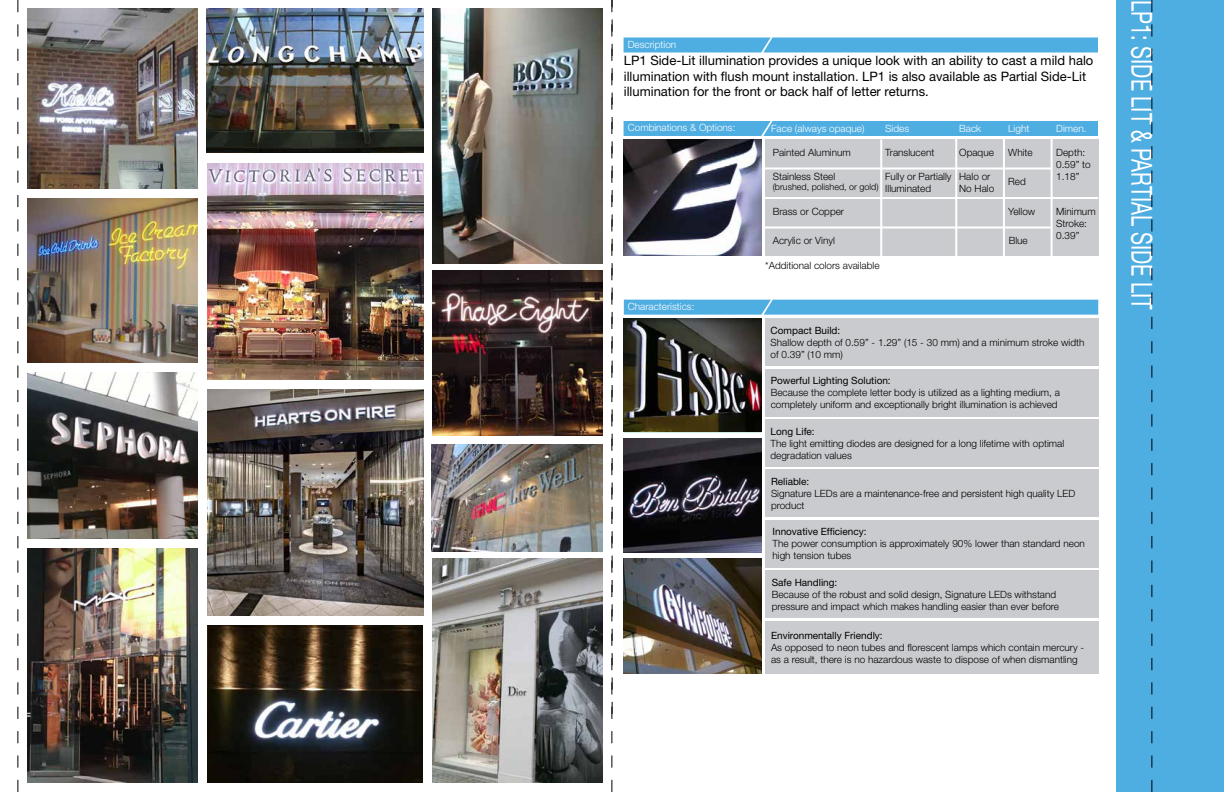
<style>
.page{position:relative;width:1224px;height:792px;background:#fff}
.page>*{position:absolute;margin:0;border:0;box-sizing:border-box;transform-origin:0 0}
.t1{font:29px "Helvetica Neue LT Std";color:#fff;scale:.69 1}
.t2{font:13px/15.6px "Helvetica Neue LT Std";color:#000}
.t3{font:300 10px/12px "Helvetica Neue LT Std";color:#000}
.t4{font:10px "Helvetica Neue LT Std";color:#000}
.t5{font:300 10px "Helvetica Neue LT Std";color:#fff}
.t6{font:300 9px "Helvetica Neue LT Std";color:#000}
</style>
<div class="page">
<div style="left:1116px;top:0;width:108px;height:792px;background:#4eade1"></div>
<svg style="left:1152px;top:0;width:1px;height:792px"></svg>
<svg style="left:612px;top:0;width:1px;height:792px"></svg>
<div style="left:624px;top:121px;width:474px;height:15px;background:#4eade1"></div>
<img style="left:624px;top:140px;width:137px;height:116px">
<div style="left:765px;top:140px;width:333px;height:116px;background:#cacbce"></div>
<hr style="left:880px;top:140px;width:2px;height:122px;background:#fff">
<hr style="left:955px;top:138px;width:2px;height:122px;background:#fff">
<hr style="left:1003px;top:138px;width:2px;height:122px;background:#fff">
<hr style="left:1051px;top:138px;width:2px;height:122px;background:#fff">
<hr style="left:765px;top:168px;width:287px;height:2px;background:#fff">
<hr style="left:764px;top:197px;width:334px;height:2px;background:#fff">
<hr style="left:764px;top:226px;width:288px;height:2px;background:#fff">
<div style="left:765px;top:318px;width:333px;height:48px;background:#cacbce"></div>
<div style="left:765px;top:369px;width:333px;height:47px;background:#cacbce"></div>
<div style="left:765px;top:419px;width:333px;height:48px;background:#cacbce"></div>
<div style="left:765px;top:469px;width:333px;height:48px;background:#cacbce"></div>
<div style="left:765px;top:520px;width:333px;height:47px;background:#cacbce"></div>
<div style="left:765px;top:570px;width:333px;height:48px;background:#cacbce"></div>
<div style="left:765px;top:621px;width:333px;height:52px;background:#cacbce"></div>
<svg style="left:624px;top:300px;width:474px;height:15px;background:#52afe1"></svg>
<img style="left:624px;top:559px;width:137px;height:114px">
<img style="left:624px;top:439px;width:137px;height:114px">
<img style="left:624px;top:318px;width:137px;height:114px">
<svg style="left:18px;top:0;width:1px;height:792px"></svg>
<img style="left:27px;top:8px;width:171px;height:181px">
<img style="left:432px;top:8px;width:170px;height:256px">
<img style="left:207px;top:626px;width:216px;height:156px">
<img style="left:206px;top:8px;width:218px;height:145px">
<img style="left:207px;top:389px;width:217px;height:227px">
<img style="left:432px;top:271px;width:170px;height:165px">
<img style="left:207px;top:163px;width:217px;height:216px">
<img style="left:27px;top:199px;width:171px;height:163px">
<img style="left:27px;top:548px;width:171px;height:234px">
<img style="left:432px;top:559px;width:170px;height:223px">
<img style="left:27px;top:372px;width:171px;height:166px">
<img style="left:432px;top:444px;width:170px;height:107px">
<svg style="left:624px;top:37px;width:474px;height:15px;background:#54afe2"></svg>
<p class="t5" style="left:628px;top:39px;width:50px">Description</p>
<h2 class="t2" style="left:624px;top:52px;width:471px">LP1 Side-Lit illumination provides a unique look with an ability to cast a mild halo illumination with flush mount installation. LP1 is also available as Partial Side-Lit illumination for the front or back half of letter returns.</h2>
<p class="t5" style="left:628px;top:121px;width:109px">Combinations &amp; Options:</p>
<p class="t5" style="left:771px;top:122px;width:95px">Face (always opaque)</p>
<p class="t5" style="left:885px;top:122px;width:25px">Sides</p>
<p class="t5" style="left:959px;top:122px;width:24px">Back</p>
<p class="t5" style="left:1008px;top:122px;width:23px">Light</p>
<p class="t5" style="left:1056px;top:122px;width:32px">Dimen.</p>
<p class="t5" style="left:628px;top:300px;width:68px">Characteristics:</p>
<p class="t3" style="left:773px;top:146px;width:80px">Painted Aluminum</p>
<p class="t3" style="left:773px;top:170px;width:64px">Stainless Steel</p>
<p class="t6" style="left:773px;top:182px;width:107px">(brushed, polished, or gold)</p>
<p class="t3" style="left:773px;top:205px;width:73px">Brass or Copper</p>
<p class="t3" style="left:773px;top:234px;width:64px">Acrylic or Vinyl</p>
<p class="t3" style="left:885px;top:146px;width:51px">Translucent</p>
<p class="t3" style="left:885px;top:170px;width:68px">Fully or Partially<br>Illuminated</p>
<p class="t3" style="left:765px;top:259px;width:116px">*Additional colors available</p>
<p class="t3" style="left:959px;top:146px;width:36px">Opaque</p>
<p class="t3" style="left:959px;top:170px;width:37px">Halo or<br>No Halo</p>
<p class="t3" style="left:1008px;top:146px;width:26px">White</p>
<p class="t3" style="left:1008px;top:176px;width:19px">Red</p>
<p class="t3" style="left:1008px;top:205px;width:29px">Yellow</p>
<p class="t3" style="left:1009px;top:234px;width:21px">Blue</p>
<p class="t3" style="left:1056px;top:146px;width:36px">Depth:<br>0.59” to<br>1.18”</p>
<p class="t3" style="left:1056px;top:205px;width:41px">Minimum<br>Stroke:<br>0.39”</p>
<p class="t4" style="left:771px;top:324px;width:71px">Compact Build:</p>
<p class="t3" style="left:771px;top:336px;width:315px">Shallow depth of 0.59” - 1.29” (15 - 30 mm) and a minimum stroke width of 0.39” (10 mm)</p>
<p class="t4" style="left:771px;top:375px;width:121px">Powerful Lighting Solution:</p>
<p class="t3" style="left:771px;top:386px;width:291px">Because the complete letter body is utilized as a lighting medium, a completely uniform and exceptionally bright illumination is achieved</p>
<p class="t4" style="left:771px;top:425px;width:46px">Long Life:</p>
<p class="t3" style="left:771px;top:437px;width:295px">The light emitting diodes are designed for a long lifetime with optimal degradation values</p>
<p class="t4" style="left:771px;top:475px;width:40px">Reliable:</p>
<p class="t3" style="left:771px;top:487px;width:306px">Signature LEDs are a maintenance-free and persistent high quality LED product</p>
<p class="t4" style="left:773px;top:526px;width:96px">Innovative Efficiency:</p>
<p class="t3" style="left:773px;top:537px;width:314px">The power consumption is approximately 90% lower than standard neon high tension tubes</p>
<p class="t4" style="left:772px;top:576px;width:67px">Safe Handling:</p>
<p class="t3" style="left:772px;top:588px;width:289px">Because of the robust and solid design, Signature LEDs withstand pressure and impact which makes handling easier than ever before</p>
<p class="t4" style="left:771px;top:629px;width:113px">Environmentally Friendly:</p>
<p class="t3" style="left:771px;top:641px;width:315px">As opposed to neon tubes and florescent lamps which contain mercury - as a result, there is no hazardous waste to dispose of when dismantling</p>
<h1 class="t1" style="left:1159px;top:0;width:450px;rotate:90deg">LP1: SIDE LIT &amp; PARTIAL SIDE LIT</h1>
</div>
